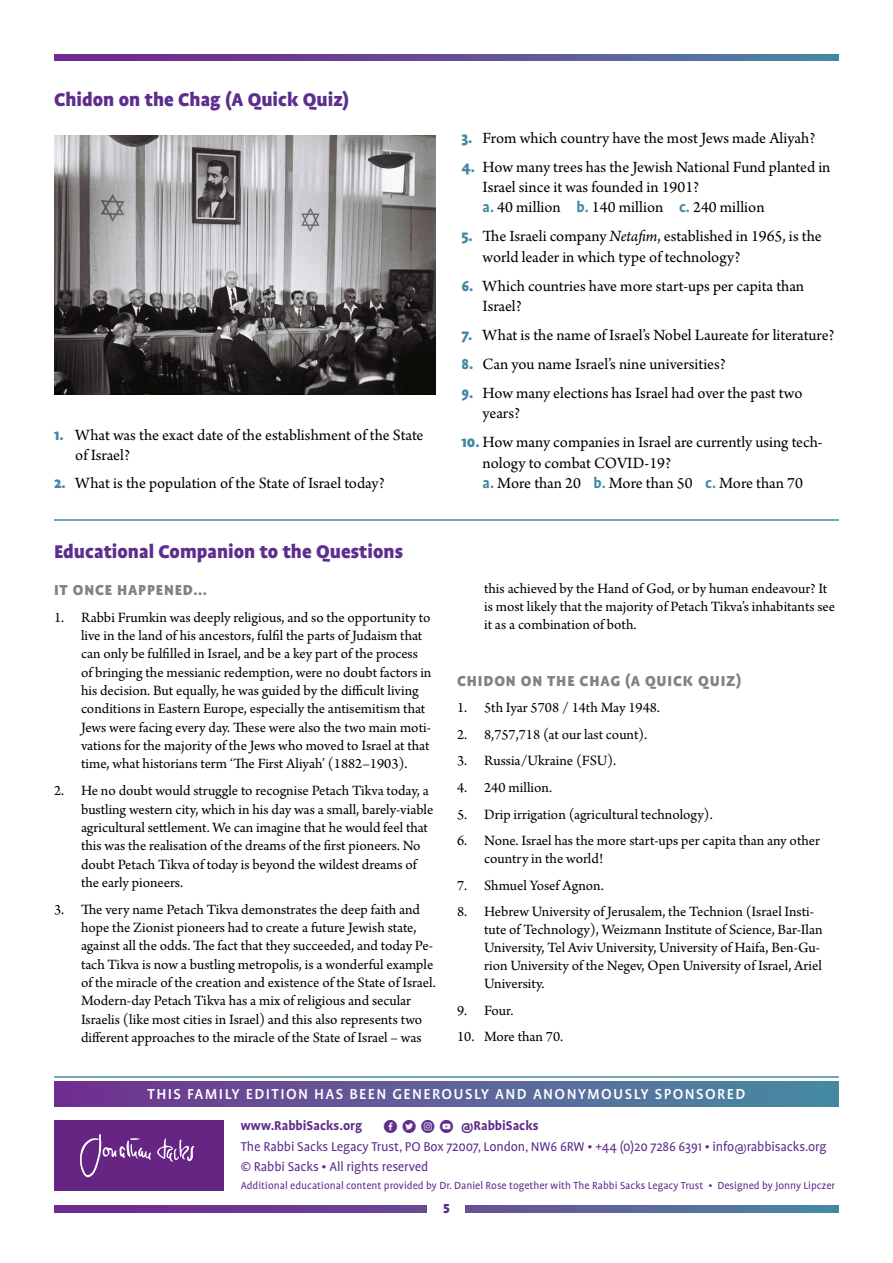
<style>
.page{position:relative;width:893px;height:1263px;background:#fff}
.page>*{position:absolute;margin:0;border:0;box-sizing:border-box;transform-origin:0 0}
.t1{font:900 21px "Profile Pro";color:#5d2e8d}
.t2{font:16.5px/20.4px "Arno Pro";color:#000}
.t3{font:500 16.5px "Profile Pro";letter-spacing:.085em;color:#fff}
.t4{font:900 16.5px "Profile Pro";letter-spacing:.05em;color:#808285}
.t5{font:15px/18.3px "Arno Pro";color:#000}
.t6{font:900 15px "Profile Pro";color:#5d2e8d}
.t7{font:14.55px/20.4px "Profile Pro";letter-spacing:-.01em;color:#5d2e8d}
.t8{font:700 14.55px "Profile Pro";color:#5d2e8d}
.t9{font:11.7px "Profile Pro";color:#5d2e8d}
.s1{font-family:"Profile Pro";font-weight:900;color:#4489a2}
.s2{font-family:"Profile Pro";font-weight:700;color:#4489a2}
.s3{font-style:italic}
.s4{font-weight:700}
</style>
<div class="page">
<svg style="left:54px;top:54px;width:785px;height:7px;background:#635196"></svg>
<svg style="left:54px;top:1205px;width:785px;height:7px;background:#635196"></svg>
<div style="left:428px;top:1180px;width:37px;height:54px;background:#fff"></div>
<hr style="left:54px;top:519px;width:785px;height:2px;background:#4489a2">
<div style="left:54px;top:1120px;width:170px;height:71px;background:#662483"></div>
<svg style="left:80px;top:1134px;width:71px;height:43px"></svg>
<svg style="left:157px;top:1138px;width:38px;height:24px"></svg>
<div style="left:54px;top:1082px;width:785px;height:25px;background:linear-gradient(to right,#733290,#488ea3)"></div>
<hr style="left:54px;top:1076px;width:785px;height:2px;background:#4489a2">
<img style="left:54px;top:135px;width:382px;height:259px">
<h1 class="t1" style="left:54px;top:86px;width:297px">Chidon on the Chag (A Quick Quiz)</h1>
<p class="t2" style="left:75px;top:426px;width:350px;line-height:20px;text-indent:-21px"><span class="s1">1.</span> What was the exact date of the establishment of the State of Israel?</p>
<p class="t2" style="left:54px;top:474px;width:332px"><span class="s1">2.</span> What is the population of the State of Israel today?</p>
<h1 class="t1" style="left:54px;top:539px;width:351px">Educational Companion to the Questions</h1>
<p class="t4" style="left:54px;top:580px;width:155px">IT ONCE HAPPENED…</p>
<p class="t5" style="left:81px;top:609px;width:352px;text-indent:-27px">1. Rabbi Frumkin was deeply religious, and so the opportunity to live in the land of his ancestors, fulfil the parts of Judaism that can only be fulfilled in Israel, and be a key part of the process of bringing the messianic redemption, were no doubt factors in his decision. But equally, he was guided by the difficult living conditions in Eastern Europe, especially the antisemitism that Jews were facing every day. These were also the two main moti&shy;vations for the majority of the Jews who moved to Israel at that time, what historians term ‘The First Aliyah’ (1882–1903).</p>
<p class="t5" style="left:81px;top:782px;width:354px;text-indent:-27px">2. He no doubt would struggle to recognise Petach Tikva today, a bustling western city, which in his day was a small, barely-viable agricultural settlement. We can imagine that he would feel that this was the realisation of the dreams of the first pioneers. No doubt Petach Tikva of today is beyond the wildest dreams of the early pioneers.</p>
<p class="t5" style="left:81px;top:901px;width:356px;text-indent:-27px">3. The very name Petach Tikva demonstrates the deep faith and hope the Zionist pioneers had to create a future Jewish state, against all the odds. The fact that they succeeded, and today Pe&shy;tach Tikva is now a bustling metropolis, is a wonderful example of the miracle of the creation and existence of the State of Israel.<br>Modern-day Petach Tikva has a mix of religious and secular Israelis (like most cities in Israel) and this also represents two different approaches to the miracle of the State of Israel – was</p>
<p class="t2" style="left:461px;top:128px;width:355px"><span class="s1">3.</span> From which country have the most Jews made Aliyah?</p>
<p class="t2" style="left:483px;top:157px;width:349px;text-indent:-21px"><span class="s1">4.</span> How many trees has the Jewish National Fund planted in<br>Israel since it was founded in 1901?<br><span class="s2">a.</span> 40 million <span class="s2">b.</span> 140 million <span class="s2">c.</span> 240 million</p>
<p class="t2" style="left:483px;top:227px;width:341px;text-indent:-21px"><span class="s1">5.</span> The Israeli company <span class="s3">Netafim</span>, established in 1965, is the world leader in which type of technology?</p>
<p class="t2" style="left:483px;top:276px;width:323px;text-indent:-21px"><span class="s1">6.</span> Which countries have more start-ups per capita than<br>Israel?</p>
<p class="t2" style="left:461px;top:326px;width:375px"><span class="s1">7.</span> What is the name of Israel’s Nobel Laureate for literature?</p>
<p class="t2" style="left:461px;top:355px;width:266px"><span class="s1">8.</span> Can you name Israel’s nine universities?</p>
<p class="t2" style="left:483px;top:384px;width:321px;text-indent:-21px"><span class="s1">9.</span> How many elections has Israel had over the past two years?</p>
<p class="t2" style="left:483px;top:433px;width:342px;text-indent:-21px"><span class="s1">10.</span> How many companies in Israel are currently using tech&shy;nology to combat COVID-19?<br><span class="s2">a.</span> More than 20 <span class="s2">b.</span> More than 50 <span class="s2">c.</span> More than 70</p>
<p class="t5" style="left:484px;top:580px;width:352px">this achieved by the Hand of God, or by human endeavour? It is most likely that the majority of Petach Tikva’s inhabitants see it as a combination of both.</p>
<p class="t4" style="left:457px;top:670px;width:286px">CHIDON ON THE CHAG (A QUICK QUIZ)</p>
<p class="t5" style="left:457px;top:699px;width:204px">1. 5th Iyar 5708 / 14th May 1948.</p>
<p class="t5" style="left:457px;top:726px;width:192px">2. 8,757,718 (at our last count).</p>
<p class="t5" style="left:457px;top:752px;width:161px">3. Russia/Ukraine (FSU).</p>
<p class="t5" style="left:457px;top:779px;width:96px">4. 240 million.</p>
<p class="t5" style="left:457px;top:806px;width:257px">5. Drip irrigation (agricultural technology).</p>
<p class="t5" style="left:484px;top:832px;width:337px;text-indent:-27px">6. None. Israel has the more start-ups per capita than any other country in the world!</p>
<p class="t5" style="left:457px;top:877px;width:148px">7. Shmuel Yosef Agnon.</p>
<p class="t5" style="left:484px;top:903px;width:340px;text-indent:-27px">8. Hebrew University of Jerusalem, the Technion (Israel Insti&shy;tute of Technology), Weizmann Institute of Science, Bar-Ilan University, Tel Aviv University, University of Haifa, Ben-Gu&shy;rion University of the Negev, Open University of Israel, Ariel University.</p>
<p class="t5" style="left:457px;top:1002px;width:58px">9. Four.</p>
<p class="t5" style="left:457px;top:1028px;width:108px">10. More than 70.</p>
<p class="t3" style="left:148px;top:1084px;width:599px">THIS FAMILY EDITION HAS BEEN GENEROUSLY AND ANONYMOUSLY SPONSORED</p>
<p class="t7" style="left:241px;top:1116px;width:587px;text-indent:143px"><sub>G</sub> <sub>Ö</sub> <sub>e</sub> <sub>ú</sub> <span class="s4">@RabbiSacks<br></span>The Rabbi Sacks Legacy Trust, PO Box 72007, London, NW6 6RW • +44 (0)20 7286 6391 • info@rabbisacks.org © Rabbi Sacks • All rights reserved</p>
<p class="t9" style="left:241px;top:1178px;width:596px">Additional educational content provided by Dr. Daniel Rose together with The Rabbi Sacks Legacy Trust • Designed by Jonny Lipczer</p>
<p class="t8" style="left:241px;top:1117px;width:123px">www.RabbiSacks.org</p>
<p class="t6" style="left:443px;top:1199px;width:8px">5</p>
</div>
